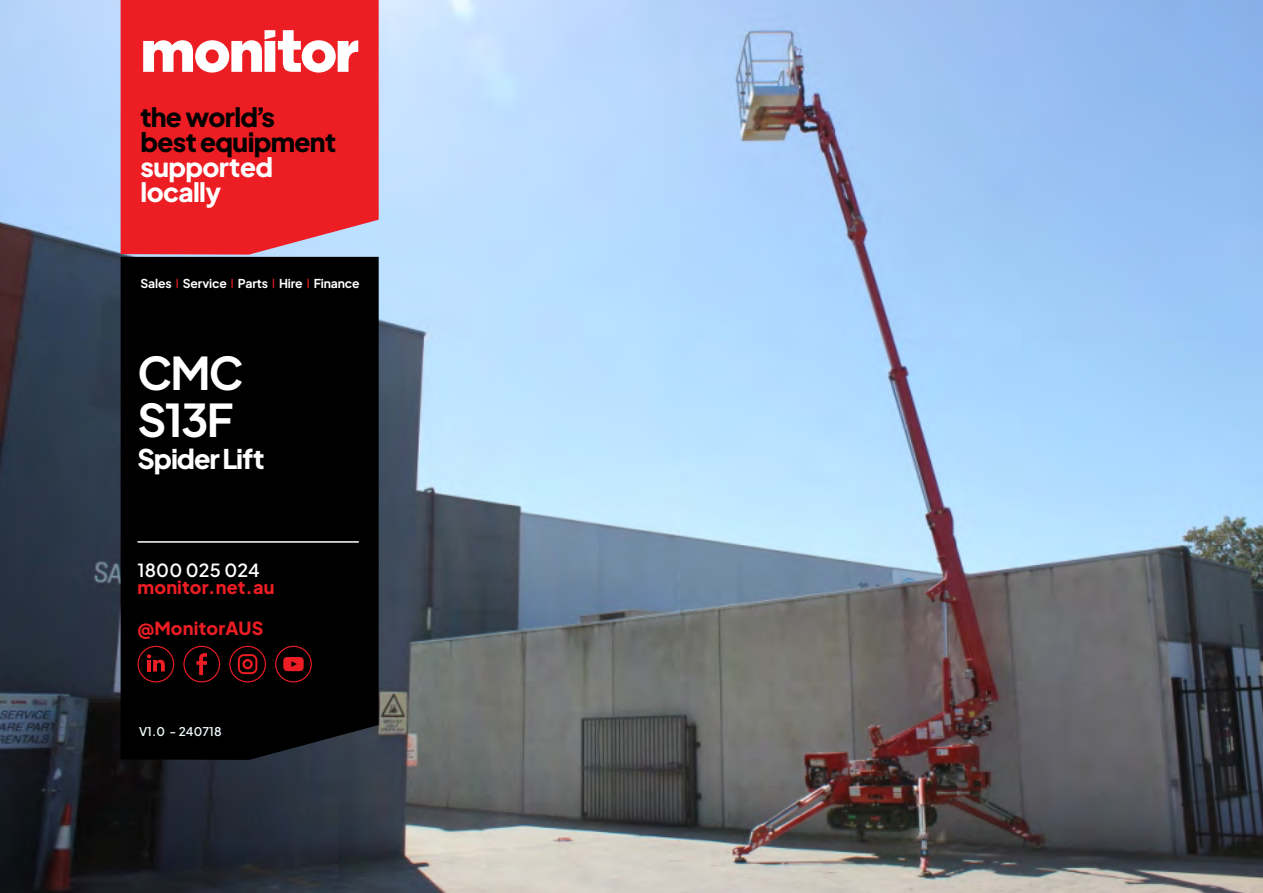
<style>
.page{position:relative;width:1263px;height:893px;background:#fff}
.page>*{position:absolute;margin:0;border:0;box-sizing:border-box;transform-origin:0 0}
.t1{font:45px/46.5px "Plus Jakarta Sans";letter-spacing:-.04em;color:#fff}
.t2{font:800 27px "Plus Jakarta Sans";letter-spacing:-.04em;color:#fff}
.t3{font:800 26.25px/25px "Plus Jakarta Sans";letter-spacing:-.025em;color:#000}
.t4{font:800 26.25px/25px "Plus Jakarta Sans";letter-spacing:-.025em;color:#fff}
.t5{font:800 18px "Plus Jakarta Sans";letter-spacing:.01em;color:#ed1d24}
.t6{font:600 18px "Plus Jakarta Sans";letter-spacing:.01em;color:#fff}
.t7{font:12.15px "Plus Jakarta Sans";letter-spacing:-.01em;color:#fff}
.t8{font:600 12px "Plus Jakarta Sans";letter-spacing:.01em;color:#eff8fa}
.s1{font-weight:500;color:#ed1d24}
</style>
<div class="page">
<img style="left:0;top:0;width:1263px;height:893px">
<div style="left:121px;top:257px;width:258px;height:503px;background:#000"></div>
<div style="left:121px;top:0;width:258px;height:255px;background:#ed1d24"></div>
<svg style="left:143px;top:30px;width:215px;height:43px"></svg>
<svg style="left:229px;top:646px;width:37px;height:36px"></svg>
<svg style="left:138px;top:646px;width:36px;height:36px"></svg>
<svg style="left:183px;top:646px;width:37px;height:36px"></svg>
<svg style="left:275px;top:646px;width:37px;height:36px"></svg>
<hr style="left:138px;top:541px;width:221px;height:2px;background:#fff">
<h3 class="t3" style="left:141px;top:102px;width:197px">the world’s best equipment</h3>
<h3 class="t4" style="left:141px;top:152px;width:134px">supported locally</h3>
<p class="t7" style="left:141px;top:274px;width:221px">Sales <span class="s1">l</span> Service <span class="s1">l</span> Parts <span class="s1">l</span> Hire <span class="s1">l</span> Finance</p>
<h1 class="t1" style="left:138px;top:346px;width:108px">CMC<br>S13F</h1>
<h2 class="t2" style="left:138px;top:434px;width:128px">Spider Lift</h2>
<h3 class="t6" style="left:138px;top:555px;width:124px">1800 025 024</h3>
<h3 class="t5" style="left:138px;top:570px;width:139px">monitor.net.au</h3>
<h3 class="t5" style="left:138px;top:611px;width:127px">@MonitorAUS</h3>
<p class="t8" style="left:139px;top:721px;width:84px">V1.0 - 240718</p>
</div>
